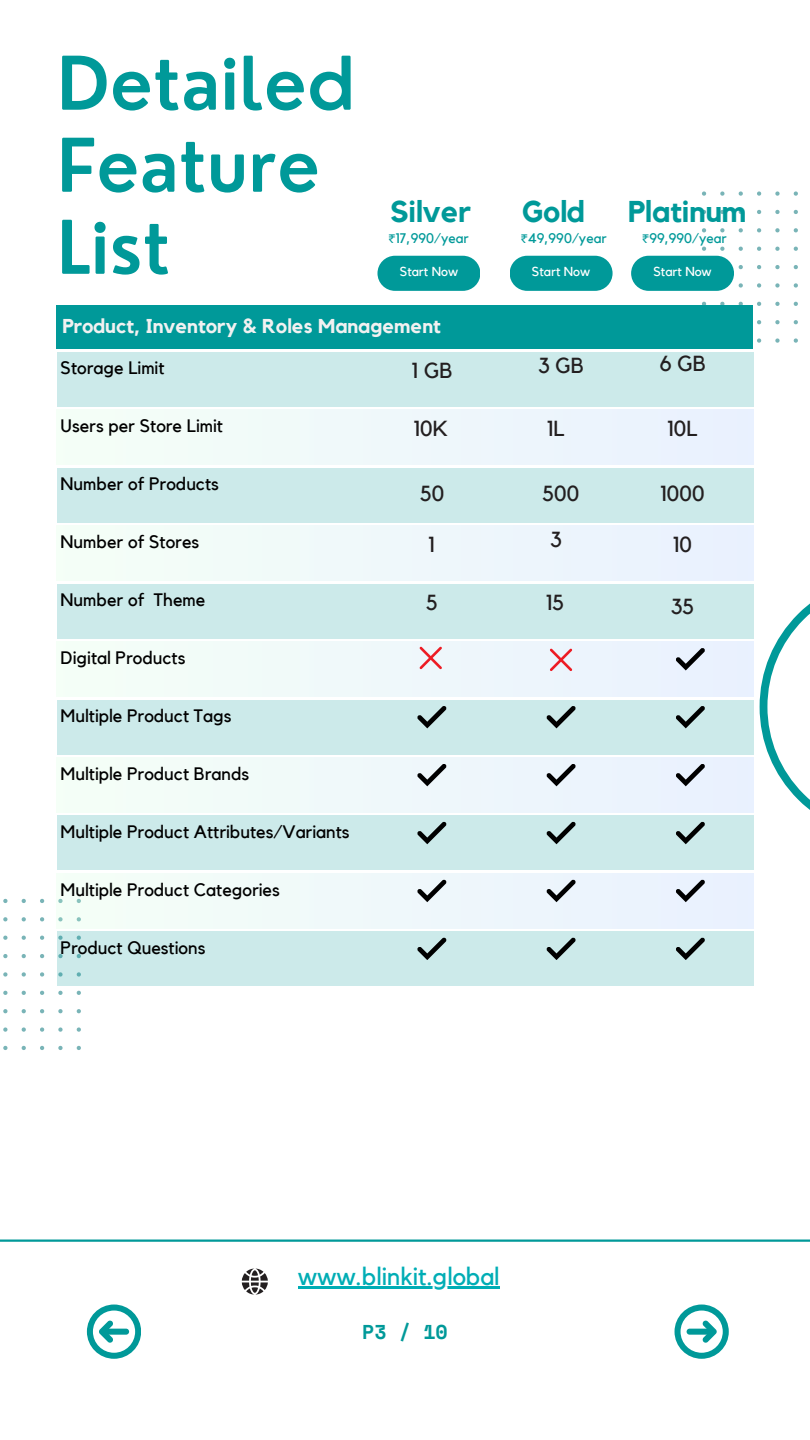
<style>
.page{position:relative;width:810px;height:1440px;background:#fff}
.page>*{position:absolute;margin:0;border:0;box-sizing:border-box;transform-origin:0 0}
.t1{font:600 72.1px/82px "Nourd";color:#099}
.t2{font:700 30px "Kollektif";color:#099}
.t3{font:25px "Kollektif";color:#00adb5}
.t4{font:21.7px "Kollektif";color:#231f20}
.t5{font:700 20px "Kollektif";color:#f1f1f1}
.t6{font:700 20px "Space Mono";color:#099}
.t7{font:18px "Kollektif";color:#000}
.t8{font:13.9px "Kollektif";color:#099}
.t9{font:13px "Kollektif";color:#fff}
.s1{font-family:"Noto Sans Gurmukhi"}
</style>
<div class="page">
<svg style="left:3px;top:1046px;width:4px;height:4px"></svg>
<svg style="left:3px;top:1027px;width:4px;height:5px"></svg>
<svg style="left:3px;top:1009px;width:4px;height:4px"></svg>
<svg style="left:3px;top:991px;width:4px;height:4px"></svg>
<svg style="left:3px;top:972px;width:4px;height:5px"></svg>
<svg style="left:3px;top:954px;width:4px;height:4px"></svg>
<svg style="left:3px;top:936px;width:4px;height:4px"></svg>
<svg style="left:3px;top:917px;width:4px;height:4px"></svg>
<svg style="left:3px;top:899px;width:4px;height:4px"></svg>
<svg style="left:22px;top:1046px;width:4px;height:4px"></svg>
<svg style="left:22px;top:1027px;width:4px;height:5px"></svg>
<svg style="left:22px;top:1009px;width:4px;height:4px"></svg>
<svg style="left:22px;top:991px;width:4px;height:4px"></svg>
<svg style="left:22px;top:972px;width:4px;height:5px"></svg>
<svg style="left:22px;top:954px;width:4px;height:4px"></svg>
<svg style="left:22px;top:936px;width:4px;height:4px"></svg>
<svg style="left:22px;top:917px;width:4px;height:4px"></svg>
<svg style="left:22px;top:899px;width:4px;height:4px"></svg>
<svg style="left:40px;top:1046px;width:4px;height:4px"></svg>
<svg style="left:40px;top:1027px;width:4px;height:5px"></svg>
<svg style="left:40px;top:1009px;width:4px;height:4px"></svg>
<svg style="left:40px;top:991px;width:4px;height:4px"></svg>
<svg style="left:40px;top:972px;width:4px;height:5px"></svg>
<svg style="left:40px;top:954px;width:4px;height:4px"></svg>
<svg style="left:40px;top:936px;width:4px;height:4px"></svg>
<svg style="left:40px;top:917px;width:4px;height:4px"></svg>
<svg style="left:40px;top:899px;width:4px;height:4px"></svg>
<svg style="left:58px;top:1046px;width:5px;height:4px"></svg>
<svg style="left:58px;top:1027px;width:5px;height:5px"></svg>
<svg style="left:58px;top:1009px;width:5px;height:4px"></svg>
<svg style="left:58px;top:991px;width:5px;height:4px"></svg>
<svg style="left:77px;top:1046px;width:4px;height:4px"></svg>
<svg style="left:77px;top:1027px;width:4px;height:5px"></svg>
<svg style="left:77px;top:1009px;width:4px;height:4px"></svg>
<svg style="left:77px;top:991px;width:4px;height:4px"></svg>
<svg style="left:702px;top:302px;width:4px;height:3px"></svg>
<svg style="left:702px;top:247px;width:4px;height:4px"></svg>
<svg style="left:702px;top:228px;width:4px;height:4px"></svg>
<svg style="left:702px;top:210px;width:4px;height:4px"></svg>
<svg style="left:702px;top:191px;width:4px;height:5px"></svg>
<svg style="left:720px;top:302px;width:5px;height:3px"></svg>
<svg style="left:720px;top:247px;width:5px;height:4px"></svg>
<svg style="left:720px;top:228px;width:5px;height:4px"></svg>
<svg style="left:720px;top:210px;width:5px;height:4px"></svg>
<svg style="left:720px;top:191px;width:5px;height:5px"></svg>
<svg style="left:739px;top:302px;width:4px;height:3px"></svg>
<svg style="left:739px;top:283px;width:4px;height:5px"></svg>
<svg style="left:739px;top:265px;width:4px;height:4px"></svg>
<svg style="left:739px;top:247px;width:4px;height:4px"></svg>
<svg style="left:739px;top:228px;width:4px;height:4px"></svg>
<svg style="left:739px;top:210px;width:4px;height:4px"></svg>
<svg style="left:739px;top:191px;width:4px;height:5px"></svg>
<svg style="left:757px;top:338px;width:4px;height:5px"></svg>
<svg style="left:757px;top:320px;width:4px;height:4px"></svg>
<svg style="left:757px;top:302px;width:4px;height:4px"></svg>
<svg style="left:757px;top:283px;width:4px;height:5px"></svg>
<svg style="left:757px;top:265px;width:4px;height:4px"></svg>
<svg style="left:757px;top:247px;width:4px;height:4px"></svg>
<svg style="left:757px;top:228px;width:4px;height:4px"></svg>
<svg style="left:757px;top:210px;width:4px;height:4px"></svg>
<svg style="left:757px;top:191px;width:4px;height:5px"></svg>
<svg style="left:775px;top:338px;width:5px;height:5px"></svg>
<svg style="left:775px;top:320px;width:5px;height:4px"></svg>
<svg style="left:775px;top:302px;width:5px;height:4px"></svg>
<svg style="left:775px;top:283px;width:5px;height:5px"></svg>
<svg style="left:775px;top:265px;width:5px;height:4px"></svg>
<svg style="left:775px;top:247px;width:5px;height:4px"></svg>
<svg style="left:775px;top:228px;width:5px;height:4px"></svg>
<svg style="left:775px;top:210px;width:5px;height:4px"></svg>
<svg style="left:775px;top:191px;width:5px;height:5px"></svg>
<svg style="left:794px;top:338px;width:4px;height:5px"></svg>
<svg style="left:794px;top:320px;width:4px;height:4px"></svg>
<svg style="left:794px;top:302px;width:4px;height:4px"></svg>
<svg style="left:794px;top:283px;width:4px;height:5px"></svg>
<svg style="left:794px;top:265px;width:4px;height:4px"></svg>
<svg style="left:794px;top:247px;width:4px;height:4px"></svg>
<svg style="left:794px;top:228px;width:4px;height:4px"></svg>
<svg style="left:794px;top:210px;width:4px;height:4px"></svg>
<svg style="left:794px;top:191px;width:4px;height:5px"></svg>
<hr style="left:0;top:1240px;width:810px;height:2px;background:#099">
<svg style="left:675px;top:1305px;width:54px;height:54px"></svg>
<svg style="left:87px;top:1305px;width:54px;height:54px"></svg>
<svg style="left:760px;top:603px;width:50px;height:207px"></svg>
<div style="left:57px;top:305px;width:696px;height:44px;background:#099"></div>
<div style="left:377px;top:256px;width:103px;height:35px;background:#099;border-radius:18px"></div>
<div style="left:57px;top:352px;width:696px;height:55px;background:#cceaea"></div>
<div style="left:510px;top:256px;width:103px;height:35px;background:#099;border-radius:18px"></div>
<div style="left:631px;top:256px;width:103px;height:35px;background:#099;border-radius:18px"></div>
<div style="left:57px;top:410px;width:696px;height:55px;background:#eff8fb"></div>
<div style="left:57px;top:468px;width:696px;height:55px;background:#cceaea"></div>
<div style="left:57px;top:526px;width:696px;height:55px;background:#eff8fb"></div>
<div style="left:57px;top:584px;width:696px;height:55px;background:#cceaea"></div>
<div style="left:57px;top:642px;width:696px;height:55px;background:#eff8fa"></div>
<svg style="left:676px;top:648px;width:29px;height:22px"></svg>
<div style="left:57px;top:700px;width:696px;height:55px;background:#cceaea"></div>
<svg style="left:417px;top:706px;width:29px;height:22px"></svg>
<svg style="left:546px;top:706px;width:30px;height:22px"></svg>
<svg style="left:676px;top:706px;width:29px;height:22px"></svg>
<div style="left:57px;top:758px;width:696px;height:54px;background:#eff8fa"></div>
<svg style="left:417px;top:764px;width:29px;height:22px"></svg>
<svg style="left:546px;top:764px;width:30px;height:22px"></svg>
<svg style="left:676px;top:764px;width:29px;height:22px"></svg>
<div style="left:57px;top:815px;width:696px;height:55px;background:#cceaea"></div>
<svg style="left:417px;top:822px;width:29px;height:22px"></svg>
<svg style="left:546px;top:822px;width:30px;height:22px"></svg>
<svg style="left:676px;top:822px;width:29px;height:22px"></svg>
<div style="left:57px;top:873px;width:696px;height:55px;background:#eff8fa"></div>
<svg style="left:417px;top:880px;width:29px;height:22px"></svg>
<svg style="left:546px;top:880px;width:30px;height:22px"></svg>
<svg style="left:676px;top:880px;width:29px;height:22px"></svg>
<div style="left:57px;top:931px;width:696px;height:55px;background:#cceaea"></div>
<svg style="left:417px;top:937px;width:29px;height:23px"></svg>
<svg style="left:546px;top:937px;width:30px;height:23px"></svg>
<svg style="left:676px;top:937px;width:29px;height:23px"></svg>
<svg style="left:242px;top:1269px;width:26px;height:26px"></svg>
<svg style="left:420px;top:647px;width:22px;height:22px"></svg>
<hr style="left:298px;top:1287px;width:202px;height:2px;background:#00adb5">
<svg style="left:550px;top:649px;width:22px;height:22px"></svg>
<p class="t1" style="left:57px;top:42px;width:300px">Detailed<br>Feature<br>List</p>
<h2 class="t2" style="left:390px;top:198px;width:82px">Silver</h2>
<h2 class="t8" style="left:388px;top:232px;width:82px"><span class="s1">₹</span>17,990/year</h2>
<p class="t9" style="left:400px;top:265px;width:60px">Start Now</p>
<h1 class="t5" style="left:62px;top:317px;width:380px">Product, Inventory &amp; Roles Management</h1>
<p class="t2" style="left:522px;top:198px;width:64px">Gold</p>
<p class="t2" style="left:628px;top:198px;width:120px">Platinum</p>
<p class="t8" style="left:520px;top:232px;width:88px"><span class="s1">₹</span>49,990/year</p>
<p class="t8" style="left:642px;top:232px;width:87px"><span class="s1">₹</span>99,990/year</p>
<p class="t9" style="left:532px;top:265px;width:60px">Start Now</p>
<p class="t9" style="left:653px;top:265px;width:60px">Start Now</p>
<h2 class="t7" style="left:61px;top:360px;width:105px">Storage Limit</h2>
<h6 class="t7" style="left:61px;top:418px;width:164px">Users per Store Limit</h6>
<p class="t7" style="left:61px;top:476px;width:160px">Number of Products</p>
<h5 class="t7" style="left:61px;top:534px;width:140px">Number of Stores</h5>
<h5 class="t7" style="left:61px;top:592px;width:146px">Number of Theme</h5>
<h5 class="t7" style="left:61px;top:649px;width:126px">Digital Products</h5>
<p class="t7" style="left:61px;top:707px;width:172px">Multiple Product Tags</p>
<h5 class="t7" style="left:61px;top:765px;width:190px">Multiple Product Brands</h5>
<h5 class="t7" style="left:61px;top:823px;width:291px">Multiple Product Attributes/Variants</h5>
<h5 class="t7" style="left:61px;top:881px;width:221px">Multiple Product Categories</h5>
<p class="t7" style="left:61px;top:939px;width:146px">Product Questions</p>
<p class="t4" style="left:412px;top:360px;width:42px">1 GB</p>
<p class="t4" style="left:538px;top:356px;width:47px">3 GB</p>
<p class="t4" style="left:659px;top:353px;width:48px">6 GB</p>
<p class="t4" style="left:414px;top:418px;width:36px">10K</p>
<p class="t4" style="left:547px;top:419px;width:19px">1L</p>
<p class="t4" style="left:667px;top:418px;width:32px">10L</p>
<p class="t4" style="left:420px;top:484px;width:26px">50</p>
<p class="t4" style="left:543px;top:484px;width:38px">500</p>
<p class="t4" style="left:660px;top:484px;width:46px">1000</p>
<p class="t4" style="left:429px;top:535px;width:8px">1</p>
<p class="t4" style="left:550px;top:529px;width:13px">3</p>
<p class="t4" style="left:673px;top:535px;width:21px">10</p>
<p class="t4" style="left:426px;top:593px;width:13px">5</p>
<p class="t4" style="left:546px;top:593px;width:20px">15</p>
<p class="t4" style="left:671px;top:596px;width:25px">35</p>
<p class="t3" style="left:298px;top:1265px;width:203px">www.blinkit.global</p>
<p class="t6" style="left:362px;top:1317px;width:87px">P3 / 10</p>
</div>
